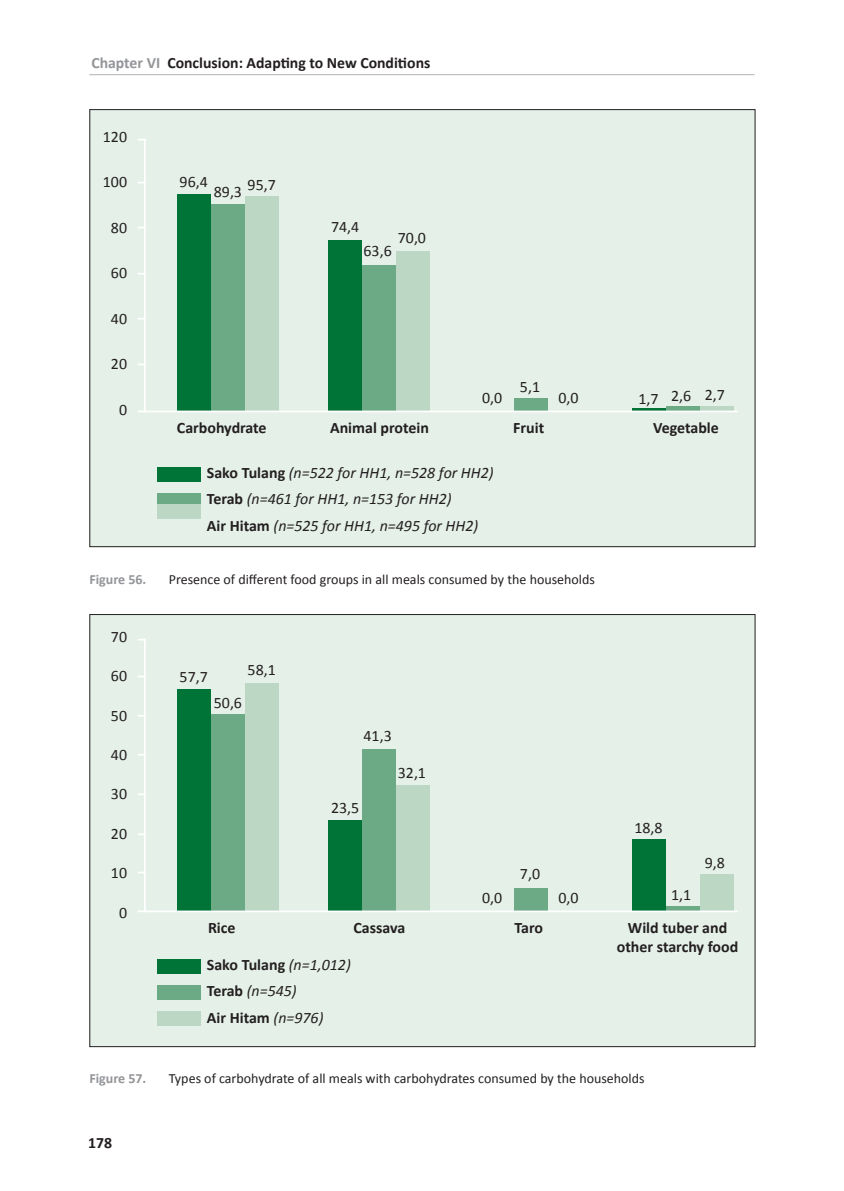
<style>
.page{position:relative;width:844px;height:1191px;background:#fff}
.page>*{position:absolute;margin:0;border:0;box-sizing:border-box;transform-origin:0 0}
.broodtekst{font:700 15.92px/19.2px "Calibri";color:#231f20;text-align:center}
.broodtekst-2{font:15.92px "Calibri";color:#231f20}
.broodtekst-3{font:italic 15.92px "Calibri";color:#231f20}
.t1{font:700 15.75px "Calibri";color:#231f20}
.bijschrift{font:14px "Calibri";color:#231f20}
.bijschrift-2{font:700 14px "Calibri";color:#939598}
.s1{color:#939598}
.s2{font-weight:700;font-style:normal}
.s3{font-weight:400;font-style:italic}
</style>
<div class="page">
<hr style="left:89px;top:74px;width:665px;height:1px;background:#b2b3b7">
<div style="left:90px;top:110px;width:664px;height:436px;background:#e5f0e9"></div>
<div style="left:90px;top:614px;width:664px;height:432px;background:#e5f0e9"></div>
<div style="left:158px;top:467px;width:43px;height:15px;background:#007437"></div>
<div style="left:158px;top:959px;width:43px;height:15px;background:#007437"></div>
<div style="left:158px;top:493px;width:43px;height:15px;background:#6baa84"></div>
<div style="left:158px;top:985px;width:43px;height:15px;background:#6baa84"></div>
<div style="left:158px;top:504px;width:43px;height:15px;background:#bdd7c5"></div>
<div style="left:158px;top:1011px;width:43px;height:15px;background:#bdd7c5"></div>
<svg style="left:143px;top:139px;width:595px;height:274px"></svg>
<svg style="left:143px;top:639px;width:595px;height:274px"></svg>
<p class="t1" style="left:91px;top:53px;width:340px"><span class="s1">Chapter VI</span> Conclusion: Adapting to New Conditions</p>
<p class="broodtekst-2" style="left:103px;top:126px;width:26px">120</p>
<p class="broodtekst-2" style="left:103px;top:172px;width:26px">100</p>
<p class="broodtekst-2" style="left:111px;top:217px;width:18px">80</p>
<p class="broodtekst-2" style="left:111px;top:263px;width:18px">60</p>
<p class="broodtekst-2" style="left:111px;top:308px;width:18px">40</p>
<p class="broodtekst-2" style="left:111px;top:354px;width:18px">20</p>
<p class="broodtekst-2" style="left:119px;top:399px;width:10px">0</p>
<p class="broodtekst-2" style="left:179px;top:172px;width:30px">96,4</p>
<p class="broodtekst-2" style="left:247px;top:174px;width:30px">95,7</p>
<p class="broodtekst-2" style="left:214px;top:182px;width:30px">89,3</p>
<p class="broodtekst-2" style="left:331px;top:216px;width:30px">74,4</p>
<p class="broodtekst-2" style="left:398px;top:228px;width:30px">70,0</p>
<p class="broodtekst-2" style="left:363px;top:241px;width:30px">63,6</p>
<p class="broodtekst-2" style="left:482px;top:388px;width:22px">0,0</p>
<p class="broodtekst-2" style="left:520px;top:377px;width:22px">5,1</p>
<p class="broodtekst-2" style="left:558px;top:388px;width:22px">0,0</p>
<p class="broodtekst" style="left:177px;top:418px;width:91px">Carbohydrate</p>
<p class="broodtekst" style="left:330px;top:418px;width:100px">Animal protein</p>
<p class="broodtekst" style="left:513px;top:418px;width:32px">Fruit</p>
<p class="broodtekst-3" style="left:207px;top:461px;width:288px"><span class="s2">Sako Tulang</span> (n=522 for HH1, n=528 for HH2)</p>
<p class="broodtekst-3" style="left:207px;top:488px;width:246px"><span class="s2">Terab</span> (n=461 for HH1, n=153 for HH2)</p>
<p class="broodtekst-3" style="left:207px;top:514px;width:273px"><span class="s2">Air Hitam</span> (n=525 for HH1, n=495 for HH2)</p>
<p class="bijschrift-2" style="left:89px;top:570px;width:58px">Figure 56.</p>
<p class="bijschrift" style="left:169px;top:570px;width:427px">Presence of different food groups in all meals consumed by the households</p>
<p class="broodtekst-2" style="left:111px;top:626px;width:18px">70</p>
<p class="broodtekst-2" style="left:111px;top:666px;width:18px">60</p>
<p class="broodtekst-2" style="left:111px;top:705px;width:18px">50</p>
<p class="broodtekst-2" style="left:111px;top:744px;width:18px">40</p>
<p class="broodtekst-2" style="left:111px;top:784px;width:18px">30</p>
<p class="broodtekst-2" style="left:111px;top:823px;width:18px">20</p>
<p class="broodtekst-2" style="left:111px;top:862px;width:18px">10</p>
<p class="broodtekst-2" style="left:119px;top:902px;width:10px">0</p>
<p class="broodtekst-2" style="left:179px;top:666px;width:30px">57,7</p>
<p class="broodtekst-2" style="left:247px;top:660px;width:30px">58,1</p>
<p class="broodtekst-2" style="left:214px;top:692px;width:30px">50,6</p>
<p class="broodtekst" style="left:208px;top:918px;width:29px">Rice</p>
<p class="broodtekst-2" style="left:363px;top:726px;width:30px">41,3</p>
<p class="broodtekst-2" style="left:331px;top:798px;width:30px">23,5</p>
<p class="broodtekst-2" style="left:398px;top:762px;width:30px">32,1</p>
<p class="broodtekst" style="left:353px;top:918px;width:53px">Cassava</p>
<p class="broodtekst" style="left:207px;top:954px;width:145px">Sako Tulang <span class="s3">(n=1,012)</span></p>
<p class="broodtekst-3" style="left:207px;top:980px;width:91px"><span class="s2">Terab</span> (n=545)</p>
<p class="broodtekst" style="left:207px;top:1008px;width:118px">Air Hitam <span class="s3">(n=976)</span></p>
<p class="broodtekst-2" style="left:482px;top:888px;width:22px">0,0</p>
<p class="broodtekst-2" style="left:520px;top:864px;width:22px">7,0</p>
<p class="broodtekst" style="left:514px;top:918px;width:30px">Taro</p>
<p class="broodtekst-2" style="left:558px;top:888px;width:22px">0,0</p>
<p class="broodtekst-2" style="left:638px;top:388px;width:22px">1,7</p>
<p class="broodtekst-2" style="left:671px;top:385px;width:22px">2,6</p>
<p class="broodtekst-2" style="left:704px;top:384px;width:22px">2,7</p>
<p class="broodtekst" style="left:653px;top:418px;width:67px">Vegetable</p>
<p class="broodtekst-2" style="left:634px;top:817px;width:30px">18,8</p>
<p class="broodtekst-2" style="left:671px;top:884px;width:22px">1,1</p>
<p class="broodtekst-2" style="left:704px;top:852px;width:22px">9,8</p>
<p class="broodtekst" style="left:616px;top:918px;width:123px">Wild tuber and other starchy food</p>
<p class="bijschrift-2" style="left:89px;top:1069px;width:58px">Figure 57.</p>
<p class="bijschrift" style="left:169px;top:1069px;width:477px">Types of carbohydrate of all meals with carbohydrates consumed by the households</p>
<p class="t1" style="left:88px;top:1133px;width:25px">178</p>
</div>
